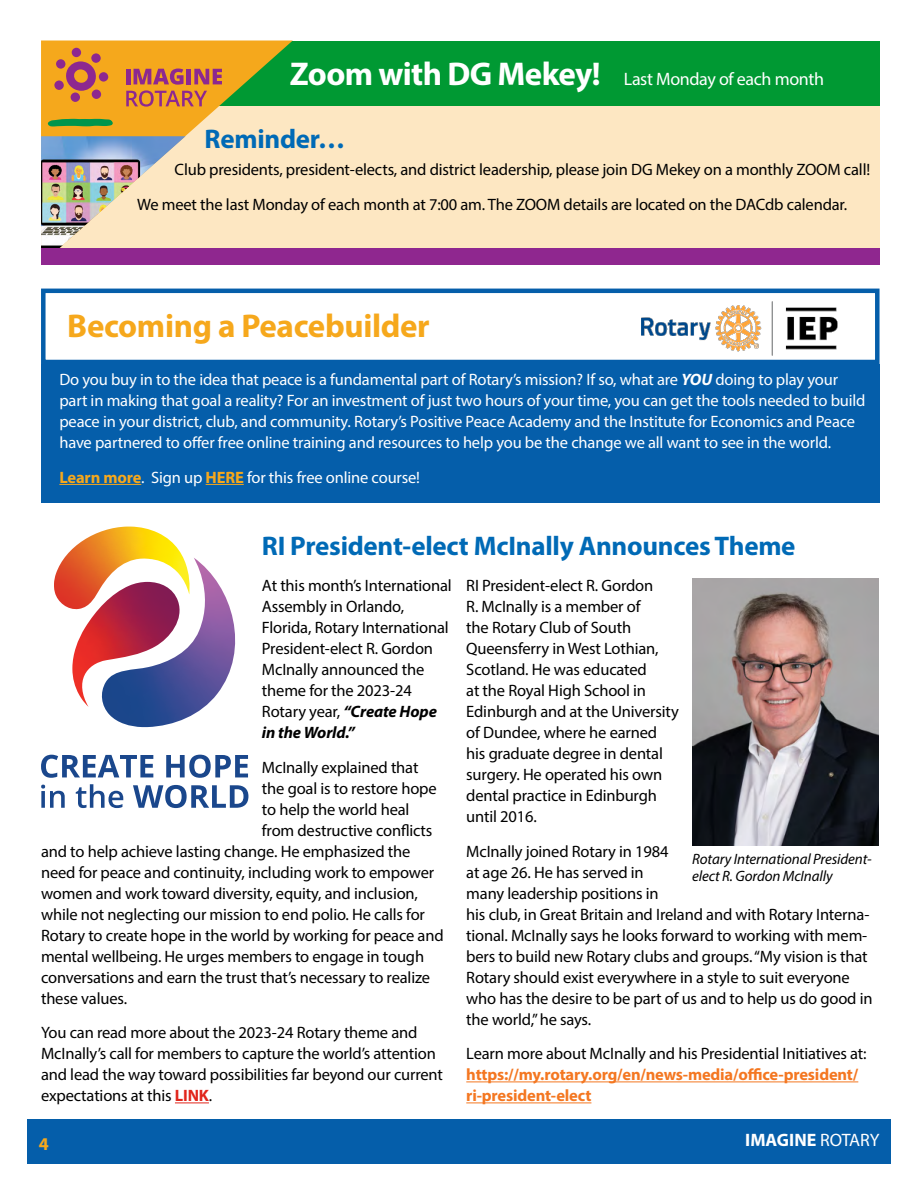
<style>
.page{position:relative;width:918px;height:1188px;background:#fff}
.page>*{position:absolute;margin:0;border:0;box-sizing:border-box;transform-origin:0 0}
.t1{font:700 33px "Myriad Pro";letter-spacing:-.01em;color:#f6a81c}
.t2{font:700 27px "Myriad Pro";letter-spacing:-.01em;color:#006ab6}
.t3{font:18px "Myriad Pro";letter-spacing:-.02em;color:#fff}
.t4{font:700 18px "Myriad Pro";color:#fff}
.t5{font:700 18px "Myriad Pro";color:#f6a81c}
.t6{font:16.5px/21px "Myriad Pro";letter-spacing:-.01em;color:#000}
.t7{font:16.5px/21px "Myriad Pro";letter-spacing:-.01em;color:#fff}
.t8{font:700 16.5px/21px "Myriad Pro";letter-spacing:-.01em;color:#f47721}
.t9{font:italic 15px/16.5px "Myriad Pro";letter-spacing:-.01em;color:#000}
.s1{font-weight:700;font-size:33px}
.s2{font-weight:700;font-style:italic}
.s3{font-weight:700;color:#f6a81c}
.s4{font-weight:700;color:#e1251b}
.s5{font-weight:400}
</style>
<div class="page">
<div style="left:41px;top:84px;width:839px;height:172px;background:#fde7c2"></div>
<div style="left:27px;top:1119px;width:864px;height:44px;background:#055eaa"></div>
<div style="left:176px;top:42px;width:704px;height:64px;background:#093"></div>
<svg style="left:41px;top:41px;width:252px;height:95px;fill:#f5a81c"></svg>
<svg style="left:66px;top:61px;width:32px;height:30px"></svg>
<div style="left:54px;top:81px;width:10px;height:9px;background:#8d2890;border-radius:50%"></div>
<div style="left:56px;top:59px;width:10px;height:10px;background:#8d2890;border-radius:50%"></div>
<div style="left:72px;top:48px;width:9px;height:9px;background:#8d2890;border-radius:50%"></div>
<div style="left:91px;top:53px;width:10px;height:10px;background:#8d2890;border-radius:50%"></div>
<div style="left:99px;top:72px;width:9px;height:10px;background:#8d2890;border-radius:50%"></div>
<div style="left:92px;top:90px;width:9px;height:9px;background:#8d2890;border-radius:50%"></div>
<div style="left:70px;top:93px;width:10px;height:9px;background:#8d2890;border-radius:50%"></div>
<svg style="left:48px;top:119px;width:65px;height:7px"></svg>
<svg style="left:126px;top:69px;width:96px;height:38px;background:#cb754a"></svg>
<img style="left:41px;top:136px;width:145px;height:112px">
<div style="left:41px;top:248px;width:839px;height:16px;background:#8f278f"></div>
<div style="left:41px;top:364px;width:839px;height:138px;background:#055eaa"></div>
<div style="left:41px;top:289px;width:839px;height:75px;background:#fff;border:4px solid #055eaa"></div>
<hr style="left:59px;top:484px;width:82px;height:1px;background:#f6a81c">
<hr style="left:206px;top:484px;width:38px;height:1px;background:#f6a81c">
<img style="left:641px;top:302px;width:197px;height:54px">
<hr style="left:175px;top:1102px;width:34px;height:1px;background:#e1251b">
<hr style="left:466px;top:1081px;width:392px;height:1px;background:#f47721">
<hr style="left:466px;top:1102px;width:125px;height:1px;background:#f47721">
<img style="left:692px;top:579px;width:186px;height:267px">
<svg style="left:54px;top:527px;width:182px;height:200px"></svg>
<svg style="left:41px;top:785px;width:24px;height:23px"></svg>
<svg style="left:76px;top:784px;width:47px;height:24px"></svg>
<svg style="left:133px;top:785px;width:115px;height:23px"></svg>
<svg style="left:41px;top:755px;width:112px;height:23px"></svg>
<svg style="left:166px;top:755px;width:82px;height:23px"></svg>
<p class="t3" style="left:290px;top:68px;width:536px"><span class="s1">Zoom with DG Mekey!</span> Last Monday of each month</p>
<h2 class="t2" style="left:205px;top:121px;width:142px">Reminder…</h2>
<p class="t6" style="left:137px;top:152px;width:735px;line-height:34.5px;text-indent:38px">Club presidents, president-elects, and district leadership, please join DG Mekey on a monthly ZOOM call!<br>We meet the last Monday of each month at 7:00 am. The ZOOM details are located on the DACdb calendar.</p>
<h1 class="t1" style="left:67px;top:305px;width:364px">Becoming a Peacebuilder</h1>
<p class="t7" style="left:59px;top:369px;width:808px">Do you buy in to the idea that peace is a fundamental part of Rotary’s mission? If so, what are <span class="s2">YOU</span> doing to play your part in making that goal a reality? For an investment of just two hours of your time, you can get the tools needed to build peace in your district, club, and community. Rotary’s Positive Peace Academy and the Institute for Economics and Peace have partnered to offer free online training and resources to help you be the change we all want to see in the world.</p>
<p class="t7" style="left:59px;top:466px;width:362px"><span class="s3">Learn more</span>. Sign up <span class="s3">HERE</span> for this free online course!</p>
<h2 class="t2" style="left:262px;top:528px;width:535px">RI President-elect McInally Announces Theme</h2>
<p class="t6" style="left:262px;top:575px;width:191px">At this month’s International<br>Assembly in Orlando,<br>Florida, Rotary International<br>President-elect R. Gordon<br>McInally announced the theme for the 2023-24<br>Rotary year, <span class="s2">“Create Hope in the World.”</span></p>
<p class="t6" style="left:262px;top:756px;width:158px">McInally explained that</p>
<p class="t6" style="left:262px;top:778px;width:176px">the goal is to restore hope</p>
<p class="t6" style="left:262px;top:799px;width:149px">to help the world heal</p>
<p class="t6" style="left:262px;top:820px;width:172px">from destructive conflicts</p>
<p class="t6" style="left:41px;top:841px;width:371px">and to help achieve lasting change. He emphasized the</p>
<p class="t6" style="left:41px;top:862px;width:395px">need for peace and continuity, including work to empower</p>
<p class="t6" style="left:41px;top:883px;width:378px">women and work toward diversity, equity, and inclusion,</p>
<p class="t6" style="left:41px;top:904px;width:386px">while not neglecting our mission to end polio. He calls for</p>
<p class="t6" style="left:41px;top:925px;width:404px">Rotary to create hope in the world by working for peace and</p>
<p class="t6" style="left:41px;top:946px;width:385px">mental wellbeing. He urges members to engage in tough</p>
<p class="t6" style="left:41px;top:967px;width:391px">conversations and earn the trust that’s necessary to realize</p>
<p class="t6" style="left:41px;top:988px;width:88px">these values.</p>
<p class="t6" style="left:41px;top:1022px;width:404px">You can read more about the 2023-24 Rotary theme and McInally’s call for members to capture the world’s attention and lead the way toward possibilities far beyond our current expectations at this <span class="s4">LINK</span>.</p>
<p class="t6" style="left:466px;top:575px;width:214px">RI President-elect R. Gordon<br>R. McInally is a member of<br>the Rotary Club of South<br>Queensferry in West Lothian,<br>Scotland. He was educated<br>at the Royal High School in<br>Edinburgh and at the University of Dundee, where he earned his graduate degree in dental surgery. He operated his own dental practice in Edinburgh until 2016.</p>
<p class="t6" style="left:466px;top:841px;width:408px">McInally joined Rotary in 1984<br>at age 26. He has served in<br>many leadership positions in<br>his club, in Great Britain and Ireland and with Rotary Interna&shy;tional. McInally says he looks forward to working with mem&shy;bers to build new Rotary clubs and groups. “My vision is that Rotary should exist everywhere in a style to suit everyone who has the desire to be part of us and to help us do good in the world,” he says.</p>
<p class="t6" style="left:466px;top:1043px;width:402px">Learn more about McInally and his Presidential Initiatives at:</p>
<p class="t8" style="left:466px;top:1064px;width:394px">https://my.rotary.org/en/news-media/office-president/ ri-president-elect</p>
<p class="t9" style="left:692px;top:851px;width:181px">Rotary International President&shy;elect R. Gordon McInally</p>
<p class="t5" style="left:39px;top:1132px;width:11px">4</p>
<p class="t4" style="left:745px;top:1129px;width:136px">IMAGINE <span class="s5">ROTARY</span></p>
</div>
